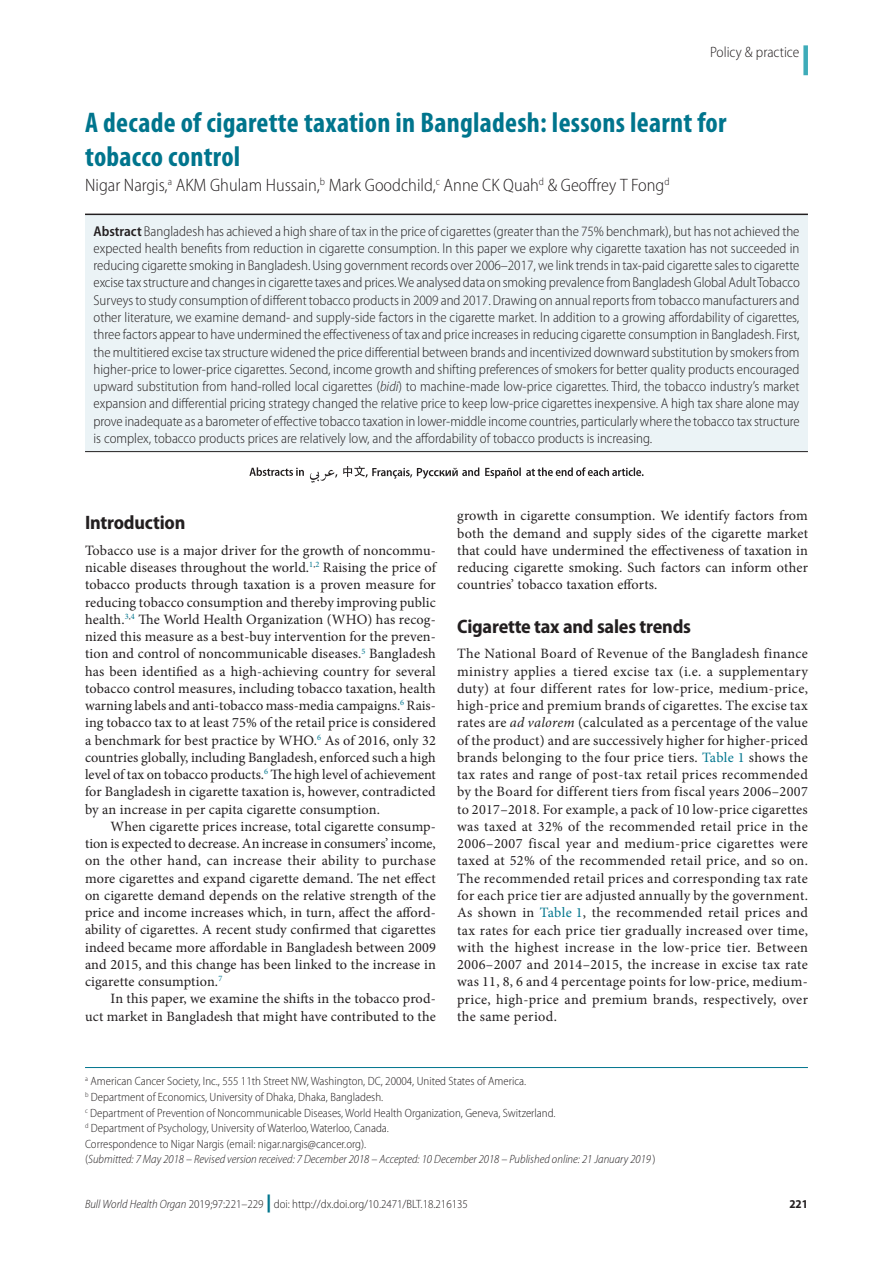
<style>
.page{position:relative;width:893px;height:1263px;background:#fff}
.page>*{position:absolute;margin:0;border:0;box-sizing:border-box;transform-origin:0 0}
.t1{font:700 condensed 28.5px/33.8px "Myriad Pro";letter-spacing:.01em;color:#00758d}
.t2{font:700 semi-condensed 19.5px "Myriad Pro";letter-spacing:-.01em;color:#231f20}
.t3{font:300 semi-condensed 18px "Myriad Pro";color:#231f20}
.t4{font:300 semi-condensed 15px "Myriad Pro";color:#231f20}
.t5{font:14.25px/17.2px "Minion Pro";letter-spacing:.01em;color:#231f20;text-align:justify}
.t6{font:300 semi-condensed 14.25px/17.2px "Myriad Pro";color:#231f20;text-align:justify}
.t7{font:300 semi-condensed 12px/15.6px "Myriad Pro";color:#231f20}
.t8{font:700 semi-condensed 12px "Myriad Pro";color:#231f20}
.s1{font-weight:600}
.s2{font-style:italic}
.s3{color:#00758d}
.s4{font-weight:900;font-stretch:normal;font-size:18px;color:#00758d}
</style>
<div class="page">
<div style="left:803px;top:45px;width:5px;height:30px;background:#3eacb9"></div>
<div style="left:85px;top:214px;width:723px;height:237px;background:#ebf3f6"></div>
<hr style="left:85px;top:1067px;width:723px;height:1px;background:#00758d">
<hr style="left:85px;top:451px;width:723px;height:1px;background:#231f20">
<hr style="left:85px;top:214px;width:723px;height:1px;background:#231f20">
<svg style="left:310px;top:466px;width:334px;height:17px"></svg>
<svg style="left:249px;top:467px;width:55px;height:9px"></svg>
<p class="t4" style="left:710px;top:44px;width:91px">Policy &amp; practice</p>
<h1 class="t1" style="left:85px;top:106px;width:643px">A decade of cigarette taxation in Bangladesh: lessons learnt for tobacco control</h1>
<p class="t3" style="left:85px;top:176px;width:586px">Nigar Nargis,<sup>a</sup> AKM Ghulam Hussain,<sup>b</sup> Mark Goodchild,<sup>c</sup> Anne CK Quah<sup>d</sup> &amp; Geoffrey T Fong<sup>d</sup></p>
<p class="t6" style="left:94px;top:223px;width:708px"><span class="s1">Abstract</span> Bangladesh has achieved a high share of tax in the price of cigarettes (greater than the 75% benchmark), but has not achieved the expected health benefits from reduction in cigarette consumption. In this paper we explore why cigarette taxation has not succeeded in reducing cigarette smoking in Bangladesh. Using government records over 2006–2017, we link trends in tax-paid cigarette sales to cigarette excise tax structure and changes in cigarette taxes and prices. We analysed data on smoking prevalence from Bangladesh Global Adult Tobacco Surveys to study consumption of different tobacco products in 2009 and 2017. Drawing on annual reports from tobacco manufacturers and other literature, we examine demand- and supply-side factors in the cigarette market. In addition to a growing affordability of cigarettes, three factors appear to have undermined the effectiveness of tax and price increases in reducing cigarette consumption in Bangladesh. First, the multitiered excise tax structure widened the price differential between brands and incentivized downward substitution by smokers from higher-price to lower-price cigarettes. Second, income growth and shifting preferences of smokers for better quality products encouraged upward substitution from hand-rolled local cigarettes (<span class="s2">bidi</span>) to machine-made low-price cigarettes. Third, the tobacco industry’s market expansion and differential pricing strategy changed the relative price to keep low-price cigarettes inexpensive. A high tax share alone may prove inadequate as a barometer of effective tobacco taxation in lower-middle income countries, particularly where the tobacco tax structure is complex, tobacco products prices are relatively low, and the affordability of tobacco products is increasing.</p>
<h2 class="t2" style="left:85px;top:510px;width:102px">Introduction</h2>
<p class="t5" style="left:85px;top:542px;width:352px">Tobacco use is a major driver for the growth of noncommu&shy;nicable diseases throughout the world.<sup>1</sup><sup>,</sup><sup>2</sup> Raising the price of tobacco products through taxation is a proven measure for reducing tobacco consumption and thereby improving public health.<sup>3</sup><sup>,</sup><sup>4</sup> The World Health Organization (WHO) has recog&shy;nized this measure as a best-buy intervention for the preven&shy;tion and control of noncommunicable diseases.<sup>5</sup> Bangladesh has been identified as a high-achieving country for several tobacco control measures, including tobacco taxation, health warning labels and anti-tobacco mass-media campaigns.<sup>6</sup> Rais&shy;ing tobacco tax to at least 75% of the retail price is considered a benchmark for best practice by WHO.<sup>6</sup> As of 2016, only 32 countries globally, including Bangladesh, enforced such a high level of tax on tobacco products.<sup>6</sup> The high level of achievement for Bangladesh in cigarette taxation is, however, contradicted by an increase in per capita cigarette consumption.</p>
<p class="t5" style="left:85px;top:818px;width:352px;text-indent:26px">When cigarette prices increase, total cigarette consump&shy;tion is expected to decrease. An increase in consumers’ income, on the other hand, can increase their ability to purchase more cigarettes and expand cigarette demand. The net effect on cigarette demand depends on the relative strength of the price and income increases which, in turn, affect the afford&shy;ability of cigarettes. A recent study confirmed that cigarettes indeed became more affordable in Bangladesh between 2009 and 2015, and this change has been linked to the increase in cigarette consumption.<sup>7</sup></p>
<p class="t5" style="left:85px;top:990px;width:352px;text-align:right">In this paper, we examine the shifts in the tobacco prod-<br>uct market in Bangladesh that might have contributed to the</p>
<p class="t5" style="left:457px;top:507px;width:352px">growth in cigarette consumption. We identify factors from both the demand and supply sides of the cigarette market that could have undermined the effectiveness of taxation in reducing cigarette smoking. Such factors can inform other countries’ tobacco taxation efforts.</p>
<h2 class="t2" style="left:457px;top:613px;width:235px">Cigarette tax and sales trends</h2>
<p class="t5" style="left:457px;top:645px;width:352px">The National Board of Revenue of the Bangladesh finance ministry applies a tiered excise tax (i.e. a supplementary duty) at four different rates for low-price, medium-price, high-price and premium brands of cigarettes. The excise tax rates are <span class="s2">ad valorem</span> (calculated as a percentage of the value of the product) and are successively higher for higher-priced brands belonging to the four price tiers. <span class="s3">Table 1</span> shows the tax rates and range of post-tax retail prices recommended by the Board for different tiers from fiscal years 2006–2007 to 2017–2018. For example, a pack of 10 low-price cigarettes was taxed at 32% of the recommended retail price in the 2006–2007 fiscal year and medium-price cigarettes were taxed at 52% of the recommended retail price, and so on.<br>The recommended retail prices and corresponding tax rate for each price tier are adjusted annually by the government.<br>As shown in <span class="s3">Table 1</span>, the recommended retail prices and tax rates for each price tier gradually increased over time, with the highest increase in the low-price tier. Between 2006–2007 and 2014–2015, the increase in excise tax rate was 11, 8, 6 and 4 percentage points for low-price, medium&shy;price, high-price and premium brands, respectively, over the same period.</p>
<p class="t7" style="left:85px;top:1074px;width:572px"><sup>a</sup> American Cancer Society, Inc., 555 11th Street NW, Washington, DC, 20004, United States of America.<br><sup>b</sup> Department of Economics, University of Dhaka, Dhaka, Bangladesh.<br><sup>c</sup> Department of Prevention of Noncommunicable Diseases, World Health Organization, Geneva, Switzerland.<br><sup>d</sup> Department of Psychology, University of Waterloo, Waterloo, Canada.<br>Correspondence to Nigar Nargis (email: nigar.nargis@cancer.org).<br>(<span class="s2">Submitted: 7 May 2018 – Revised version received: 7 December 2018 – Accepted: 10 December 2018 – Published online: 21 January 2019</span> )</p>
<p class="t7" style="left:85px;top:1197px;width:384px"><span class="s2">Bull World Health Organ</span> 2019;97:221–229 <span class="s4">|</span> doi: http://dx.doi.org/10.2471/BLT.18.216135</p>
<p class="t8" style="left:789px;top:1196px;width:20px">221</p>
</div>
